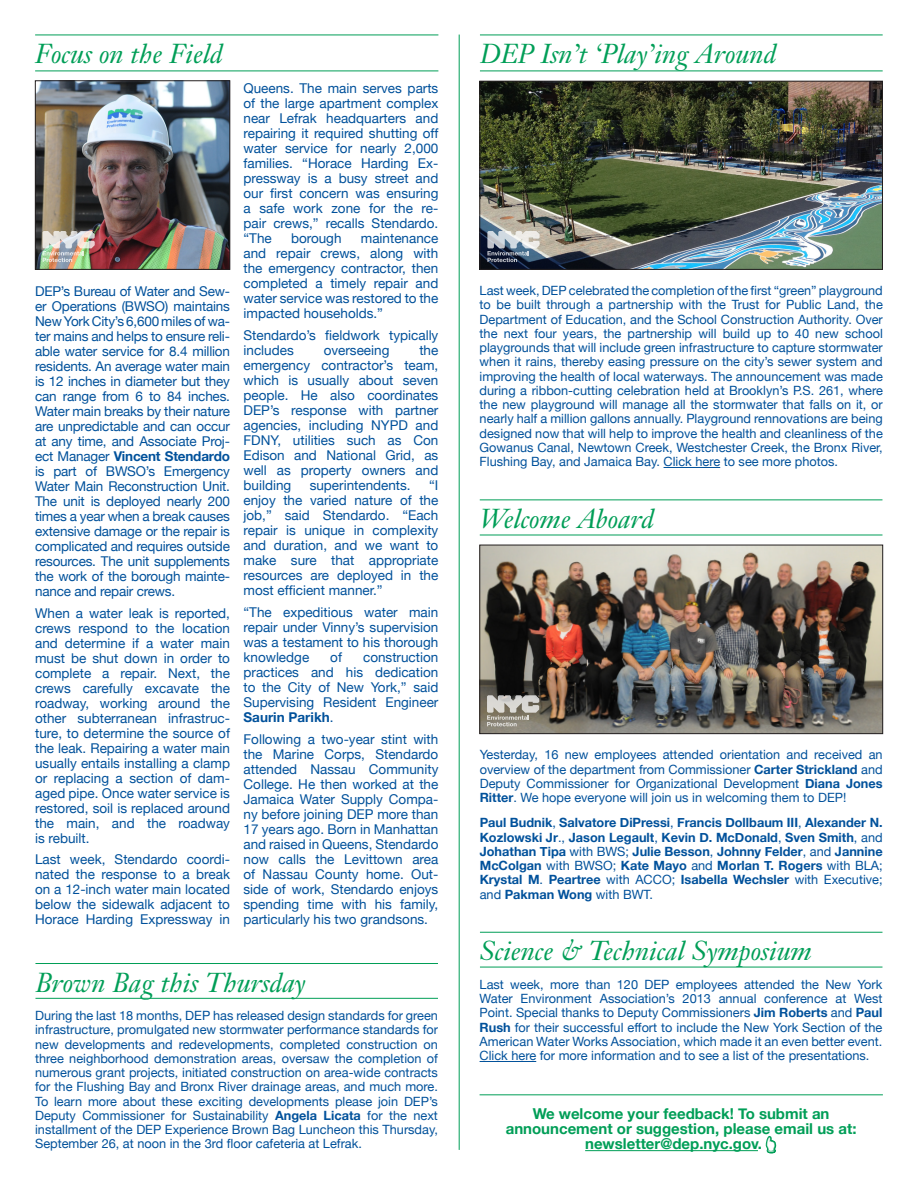
<style>
.page{position:relative;width:918px;height:1188px;background:#fff}
.page>*{position:absolute;margin:0;border:0;box-sizing:border-box;transform-origin:0 0}
.t1{font:italic 27px "Janson Text";color:#009e57}
.t2{font:700 15px/15px "Helvetica Neue";color:#009e57;text-align:center}
.body{font:13.5px/15px "Helvetica Neue";color:#01519b;text-align:justify}
.body-2{font:12.75px/14.2px "Helvetica Neue";color:#01519b;text-align:justify}
.body-3{font:700 12.75px/14.2px "Helvetica Neue";color:#01519b;text-align:justify}
.s1{font-weight:700}
.s2{font-weight:400}
</style>
<div class="page">
<hr style="left:459px;top:35px;width:1px;height:1115px;background:#009e57">
<hr style="left:35px;top:35px;width:403px;height:1px;background:#009e57">
<hr style="left:35px;top:71px;width:403px;height:1px;background:#009e57">
<hr style="left:585px;top:1150px;width:173px;height:1px;background:#009e57">
<hr style="left:480px;top:1094px;width:403px;height:1px;background:#009e57">
<hr style="left:664px;top:467px;width:56px;height:1px;background:#01519b">
<hr style="left:480px;top:35px;width:403px;height:1px;background:#009e57">
<hr style="left:480px;top:71px;width:403px;height:1px;background:#009e57">
<img style="left:482px;top:83px;width:399px;height:185px">
<div style="left:480px;top:81px;width:403px;height:189px;border:1px solid #231f20"></div>
<svg style="left:487px;top:231px;width:53px;height:31px;background:#8e99a5"></svg>
<img style="left:37px;top:83px;width:191px;height:185px">
<div style="left:35px;top:81px;width:195px;height:189px;border:1px solid #231f20"></div>
<img style="left:43px;top:231px;width:52px;height:31px">
<hr style="left:480px;top:500px;width:402px;height:1px;background:#009e57">
<hr style="left:480px;top:535px;width:402px;height:1px;background:#009e57">
<hr style="left:35px;top:963px;width:403px;height:1px;background:#009e57">
<hr style="left:35px;top:998px;width:403px;height:1px;background:#009e57">
<img style="left:482px;top:547px;width:399px;height:185px">
<div style="left:480px;top:545px;width:403px;height:189px;border:1px solid #231f20"></div>
<svg style="left:487px;top:695px;width:52px;height:31px;background:#aca89f"></svg>
<hr style="left:480px;top:1061px;width:56px;height:1px;background:#01519b">
<hr style="left:480px;top:932px;width:402px;height:1px;background:#009e57">
<hr style="left:480px;top:967px;width:402px;height:1px;background:#009e57">
<svg style="left:764px;top:1094px;width:14px;height:60px"></svg>
<p class="t1" style="left:35px;top:37px;width:189px">Focus on the Field</p>
<p class="body" style="left:35px;top:284px;width:196px">DEP’s Bureau of Water and Sew&shy;er Operations (BWSO) maintains New York City’s 6,600 miles of wa&shy;ter mains and helps to ensure reli&shy;able water service for 8.4 million residents. An average water main is 12 inches in diameter but they can range from 6 to 84 inches.<br>Water main breaks by their nature are unpredictable and can occur at any time, and Associate Proj&shy;ect Manager <span class="s1">Vincent Stendardo </span>is part of BWSO’s Emergency Water Main Reconstruction Unit.<br>The unit is deployed nearly 200 times a year when a break causes extensive damage or the repair is complicated and requires outside resources. The unit supplements the work of the borough mainte&shy;nance and repair crews.</p>
<p class="body" style="left:35px;top:606px;width:196px">When a water leak is reported, crews respond to the location and determine if a water main must be shut down in order to complete a repair. Next, the crews carefully excavate the roadway, working around the other subterranean infrastruc&shy;ture, to determine the source of the leak. Repairing a water main usually entails installing a clamp or replacing a section of dam&shy;aged pipe. Once water service is restored, soil is replaced around the main, and the roadway is rebuilt.</p>
<p class="body" style="left:35px;top:853px;width:196px">Last week, Stendardo coordi&shy;nated the response to a break on a 12-inch water main located below the sidewalk adjacent to Horace Harding Expressway in</p>
<p class="body" style="left:244px;top:82px;width:196px">Queens. The main serves parts of the large apartment complex near Lefrak headquarters and repairing it required shutting off water service for nearly 2,000 families. “Horace Harding Ex&shy;pressway is a busy street and our first concern was ensuring a safe work zone for the re&shy;pair crews,” recalls Stendardo. “The</p>
<p class="body" style="left:244px;top:232px;width:196px;text-indent:117px">maintenance and repair crews, along with the emergency contractor, then completed a timely repair and water service was restored to the impacted households.”</p>
<p class="body" style="left:244px;top:329px;width:196px">Stendardo’s fieldwork typically includes</p>
<p class="body" style="left:291px;top:232px;width:52px">borough</p>
<p class="body" style="left:244px;top:344px;width:196px;text-indent:176px">the emergency contractor’s team, which is usually about seven people. He also coordinates DEP’s response with partner agencies, including NYPD and FDNY, utilities such as Con Edison and National Grid, as well as property owners and building</p>
<p class="body" style="left:324px;top:344px;width:67px">overseeing</p>
<p class="body" style="left:244px;top:479px;width:196px;text-indent:186px">“I enjoy the varied nature of the job,” said Stendardo. “Each repair is unique in complexity and duration, and we want to make sure that appropriate resources are deployed in the most efficient manner.”</p>
<p class="body" style="left:244px;top:605px;width:196px">“The expeditious water main repair under Vinny’s supervision was a testament to his thorough knowledge</p>
<p class="body" style="left:310px;top:479px;width:103px">superintendents.</p>
<p class="body" style="left:330px;top:650px;width:13px">of</p>
<p class="body" style="left:244px;top:650px;width:196px;text-indent:120px">construction practices and his dedication to the City of New York,” said Supervising Resident Engineer <span class="s1">Saurin Parikh</span>.</p>
<p class="body" style="left:244px;top:732px;width:196px">Following a two-year stint with the Marine Corps, Stendardo attended Nassau Community College. He then worked at the Jamaica Water Supply Compa&shy;ny before joining DEP more than 17 years ago. Born in Manhattan and raised in Queens, Stendardo now calls the Levittown area of Nassau County home. Out&shy;side of work, Stendardo enjoys spending time with his family, particularly his two grandsons.</p>
<p class="t1" style="left:480px;top:37px;width:298px">DEP Isn’t ‘Play’ing Around</p>
<p class="body-2" style="left:480px;top:284px;width:405px">Last week, DEP celebrated the completion of the first “green” playground to be built through a partnership with the Trust for Public Land, the Department of Education, and the School Construction Authority. Over the next four years, the partnership will build up to 40 new school playgrounds that will include green infrastructure to capture stormwater when it rains, thereby easing pressure on the city’s sewer system and improving the health of local waterways. The announcement was made during a ribbon-cutting celebration held at Brooklyn’s P.S. 261, where the new playground will manage all the stormwater that falls on it, or nearly half a million gallons annually. Playground rennovations are being designed now that will help to improve the health and cleanliness of the Gowanus Canal, Newtown Creek, Westchester Creek, the Bronx River, Flushing Bay, and Jamaica Bay. Click here to see more photos.</p>
<p class="t1" style="left:480px;top:502px;width:176px">Welcome Aboard</p>
<p class="body-2" style="left:480px;top:749px;width:404px">Yesterday, 16 new employees attended orientation and received an overview of the department from Commissioner <span class="s1">Carter Strickland</span> and Deputy Commissioner for Organizational Development <span class="s1">Diana Jones Ritter</span>. We hope everyone will join us in welcoming them to DEP!</p>
<p class="body-3" style="left:480px;top:816px;width:404px">Paul Budnik<span class="s2">,</span> Salvatore DiPressi<span class="s2">,</span> Francis Dollbaum III<span class="s2">,</span> Alexander N.<br>Kozlowski Jr<span class="s2">.,</span> Jason Legault<span class="s2">,</span> Kevin D. McDonald<span class="s2">,</span> Sven Smith<span class="s2">, and </span>Johathan Tipa <span class="s2">with BWS;</span> Julie Besson<span class="s2">,</span> Johnny Felder<span class="s2">, and</span> Jannine McColgan <span class="s2">with BWSO;</span> Kate Mayo <span class="s2">and</span> Morlan T. Rogers <span class="s2">with BLA; </span>Krystal M<span class="s2">.</span> Peartree <span class="s2">with ACCO;</span> Isabella Wechsler <span class="s2">with Executive; and</span> Pakman Wong <span class="s2">with BWT.</span></p>
<p class="t1" style="left:480px;top:935px;width:333px">Science &amp; Technical Symposium</p>
<p class="t1" style="left:35px;top:966px;width:272px">Brown Bag this Thursday</p>
<p class="body-2" style="left:480px;top:978px;width:404px">Last week, more than 120 DEP employees attended the New York Water Environment Association’s 2013 annual conference at West Point. Special thanks to Deputy Commissioners <span class="s1">Jim Roberts</span> and <span class="s1">Paul Rush</span> for their successful effort to include the New York Section of the American Water Works Association, which made it an even better event.<br>Click here for more information and to see a list of the presentations.</p>
<p class="body-2" style="left:35px;top:1009px;width:404px">During the last 18 months, DEP has released design standards for green infrastructure, promulgated new stormwater performance standards for new developments and redevelopments, completed construction on three neighborhood demonstration areas, oversaw the completion of numerous grant projects, initiated construction on area-wide contracts for the Flushing Bay and Bronx River drainage areas, and much more.<br>To learn more about these exciting developments please join DEP’s Deputy Commissioner for Sustainability <span class="s1">Angela Licata</span> for the next installment of the DEP Experience Brown Bag Luncheon this Thursday, September 26, at noon in the 3rd floor cafeteria at Lefrak.</p>
<p class="t2" style="left:506px;top:1107px;width:352px">We welcome your feedback! To submit an announcement or suggestion, please email us at:</p>
<p class="t2" style="left:585px;top:1137px;width:179px">newsletter@dep.nyc.gov.</p>
</div>
